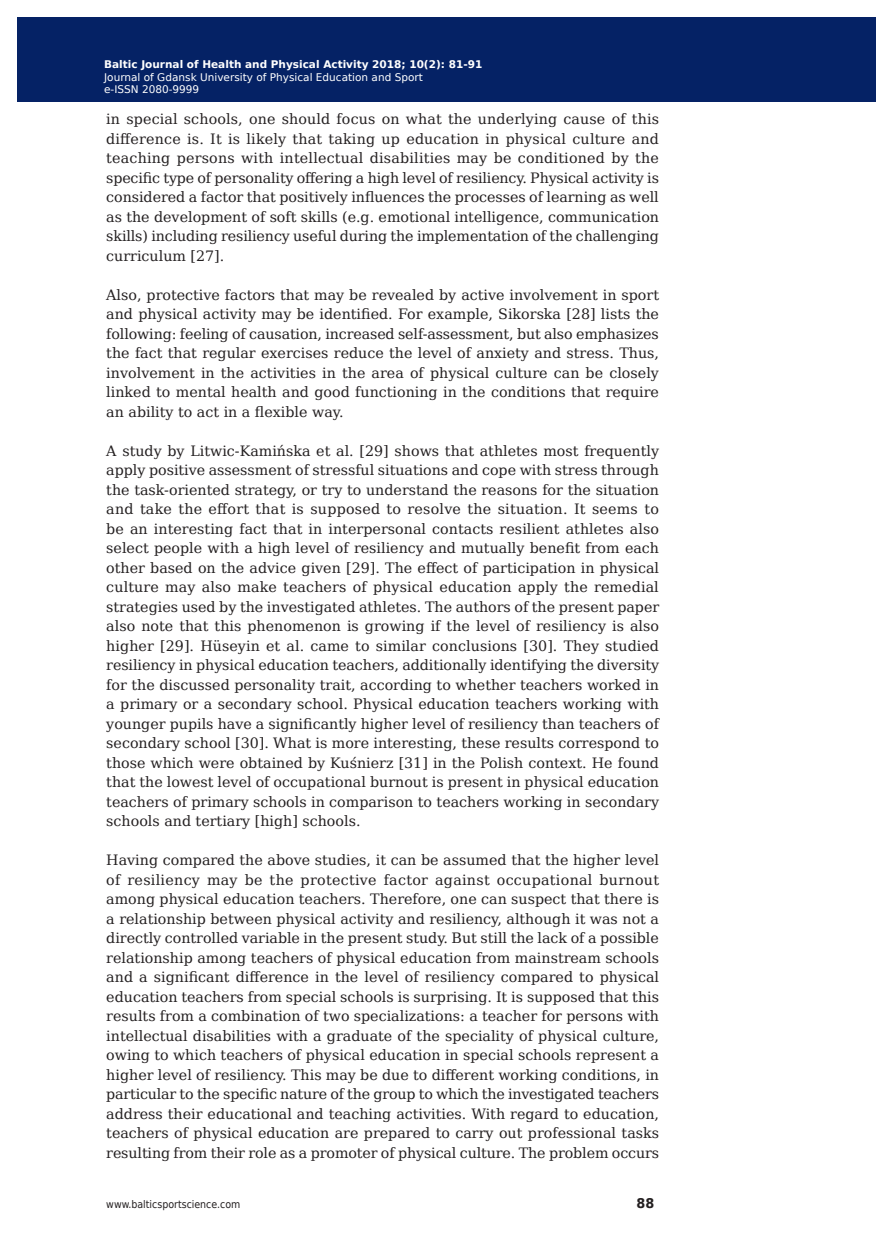
<style>
.page{position:relative;width:893px;height:1255px;background:#fff}
.page>*{position:absolute;margin:0;border:0;box-sizing:border-box;transform-origin:0 0}
.t1{font:14.25px/19.5px "DejaVu Serif";color:#231f20;text-align:justify}
.t2{font:700 13.35px "DejaVu Sans";color:#231f20;scale:.96 1}
.t3{font:10.5px/12.6px "DejaVu Sans";color:#fff}
.t4{font:700 10.5px "DejaVu Sans";color:#fff}
.t5{font:10.5px "DejaVu Sans Condensed";color:#231f20}
</style>
<div class="page">
<div style="left:19px;top:17px;width:855px;height:85px;background:#052265"></div>
<p class="t4" style="left:108px;top:55px;width:358px">Baltic Journal of Health and Physical Activity 2014; 1(1): 1-4</p>
<p class="t3" style="left:108px;top:70px;width:320px">Journal of Gdansk University of Physical Education and Sport e-ISSN 2080-9999</p>
<p class="t1" style="left:106px;top:109px;width:554px">in special schools, one should focus on what the underlying cause of this difference is. It is likely that taking up education in physical culture and teaching persons with intellectual disabilities may be conditioned by the specific type of personality offering a high level of resiliency. Physical activity is considered a factor that positively influences the processes of learning as well as the development of soft skills (e.g. emotional intelligence, communication skills) including resiliency useful during the implementation of the challenging curriculum [27].</p>
<p class="t1" style="left:106px;top:284px;width:554px">Also, protective factors that may be revealed by active involvement in sport and physical activity may be identified. For example, Sikorska [28] lists the following: feeling of causation, increased self-assessment, but also emphasizes the fact that regular exercises reduce the level of anxiety and stress. Thus, involvement in the activities in the area of physical culture can be closely linked to mental health and good functioning in the conditions that require an ability to act in a flexible way.</p>
<p class="t1" style="left:106px;top:440px;width:554px">A study by Litwic-Kamińska et al. [29] shows that athletes most frequently apply positive assessment of stressful situations and cope with stress through the task-oriented strategy, or try to understand the reasons for the situation and take the effort that is supposed to resolve the situation. It seems to be an interesting fact that in interpersonal contacts resilient athletes also select people with a high level of resiliency and mutually benefit from each other based on the advice given [29]. The effect of participation in physical culture may also make teachers of physical education apply the remedial strategies used by the investigated athletes. The authors of the present paper also note that this phenomenon is growing if the level of resiliency is also higher [29]. Hüseyin et al. came to similar conclusions [30]. They studied resiliency in physical education teachers, additionally identifying the diversity for the discussed personality trait, according to whether teachers worked in a primary or a secondary school. Physical education teachers working with younger pupils have a significantly higher level of resiliency than teachers of secondary school [30]. What is more interesting, these results correspond to those which were obtained by Kuśnierz [31] in the Polish context. He found that the lowest level of occupational burnout is present in physical education teachers of primary schools in comparison to teachers working in secondary schools and tertiary [high] schools.</p>
<p class="t1" style="left:106px;top:850px;width:554px">Having compared the above studies, it can be assumed that the higher level of resiliency may be the protective factor against occupational burnout among physical education teachers. Therefore, one can suspect that there is a relationship between physical activity and resiliency, although it was not a directly controlled variable in the present study. But still the lack of a possible relationship among teachers of physical education from mainstream schools and a significant difference in the level of resiliency compared to physical education teachers from special schools is surprising. It is supposed that this results from a combination of two specializations: a teacher for persons with intellectual disabilities with a graduate of the speciality of physical culture, owing to which teachers of physical education in special schools represent a higher level of resiliency. This may be due to different working conditions, in particular to the specific nature of the group to which the investigated teachers address their educational and teaching activities. With regard to education, teachers of physical education are prepared to carry out professional tasks resulting from their role as a promoter of physical culture. The problem occurs</p>
<p class="t4" style="left:104px;top:56px;width:380px">Baltic Journal of Health and Physical Activity 2018; 10(2): 81-91</p>
<p class="t3" style="left:104px;top:70px;width:320px">Journal of Gdansk University of Physical Education and Sport e-ISSN 2080-9999</p>
<p class="t5" style="left:106px;top:1195px;width:136px">www.balticsportscience.com</p>
<p class="t2" style="left:636px;top:1192px;width:20px">88</p>
</div>
